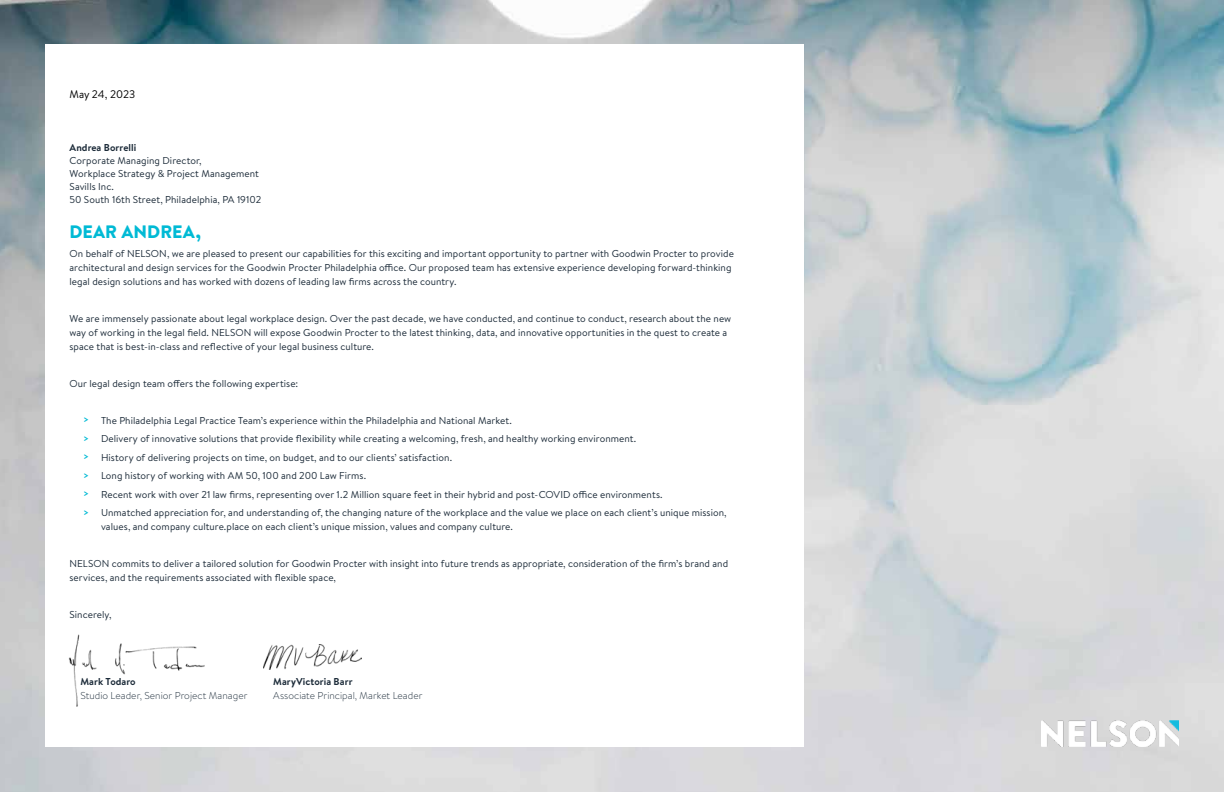
<style>
.page{position:relative;width:1224px;height:792px;background:#fff}
.page>*{position:absolute;margin:0;border:0;box-sizing:border-box;transform-origin:0 0}
.t1{font:900 18px "Brandon Text";color:#00bad5}
.t2{font:11px "Brandon Text";color:#000}
.t3{font:10px/14px "Brandon Text";letter-spacing:.005em;color:#1c2b39}
.t4{font:300 10px "Brandon Text";letter-spacing:.005em;color:#1c2b39}
.t5{font:700 10px "Brandon Text";letter-spacing:.005em;color:#1c2b39}
.s1{font-weight:700;color:#00bad5}
</style>
<div class="page">
<img style="left:0;top:0;width:1224px;height:792px">
<div style="left:45px;top:45px;width:758px;height:702px;background:#fff"></div>
<img style="left:68px;top:634px;width:137px;height:73px">
<img style="left:264px;top:645px;width:98px;height:25px">
<img style="left:1042px;top:720px;width:137px;height:27px">
<p class="t2" style="left:70px;top:86px;width:67px">May 24, 2023</p>
<p class="t5" style="left:70px;top:141px;width:68px">Andrea Borrelli</p>
<p class="t3" style="left:70px;top:154px;width:193px;line-height:13px">Corporate Managing Director,<br>Workplace Strategy &amp; Project Management<br>Savills Inc.<br>50 South 16th Street, Philadelphia, PA 19102</p>
<h1 class="t1" style="left:70px;top:219px;width:133px">DEAR ANDREA,</h1>
<p class="t3" style="left:70px;top:246px;width:666px">On behalf of NELSON, we are pleased to present our capabilities for this exciting and important opportunity to partner with Goodwin Procter to provide architectural and design services for the Goodwin Procter Philadelphia office. Our proposed team has extensive experience developing forward-thinking legal design solutions and has worked with dozens of leading law firms across the country.</p>
<p class="t3" style="left:70px;top:311px;width:663px">We are immensely passionate about legal workplace design. Over the past decade, we have conducted, and continue to conduct, research about the new way of working in the legal field. NELSON will expose Goodwin Procter to the latest thinking, data, and innovative opportunities in the quest to create a space that is best-in-class and reflective of your legal business culture.</p>
<p class="t3" style="left:70px;top:376px;width:230px">Our legal design team offers the following expertise:</p>
<p class="t3" style="left:83px;top:410px;width:645px;line-height:18.5px"><span class="s1">&gt;</span> The Philadelphia Legal Practice Team’s experience within the Philadelphia and National Market.<br><span class="s1">&gt;</span> Delivery of innovative solutions that provide flexibility while creating a welcoming, fresh, and healthy working environment.<br><span class="s1">&gt;</span> History of delivering projects on time, on budget, and to our clients’ satisfaction.<br><span class="s1">&gt;</span> Long history of working with AM 50, 100 and 200 Law Firms.<br><span class="s1">&gt;</span> Recent work with over 21 law firms, representing over 1.2 Million square feet in their hybrid and post-COVID office environments.<br><span class="s1">&gt;</span> Unmatched appreciation for, and understanding of, the changing nature of the workplace and the value we place on each client’s unique mission,</p>
<p class="t3" style="left:101px;top:519px;width:413px">values, and company culture.place on each client’s unique mission, values and company culture.</p>
<p class="t3" style="left:70px;top:556px;width:660px">NELSON commits to deliver a tailored solution for Goodwin Procter with insight into future trends as appropriate, consideration of the firm’s brand and services, and the requirements associated with flexible space,</p>
<p class="t3" style="left:70px;top:607px;width:44px">Sincerely,</p>
<p class="t5" style="left:80px;top:674px;width:57px">Mark Todaro</p>
<p class="t4" style="left:80px;top:689px;width:169px">Studio Leader, Senior Project Manager</p>
<p class="t5" style="left:273px;top:674px;width:81px">MaryVictoria Barr</p>
<p class="t4" style="left:273px;top:689px;width:151px">Associate Principal, Market Leader</p>
</div>
